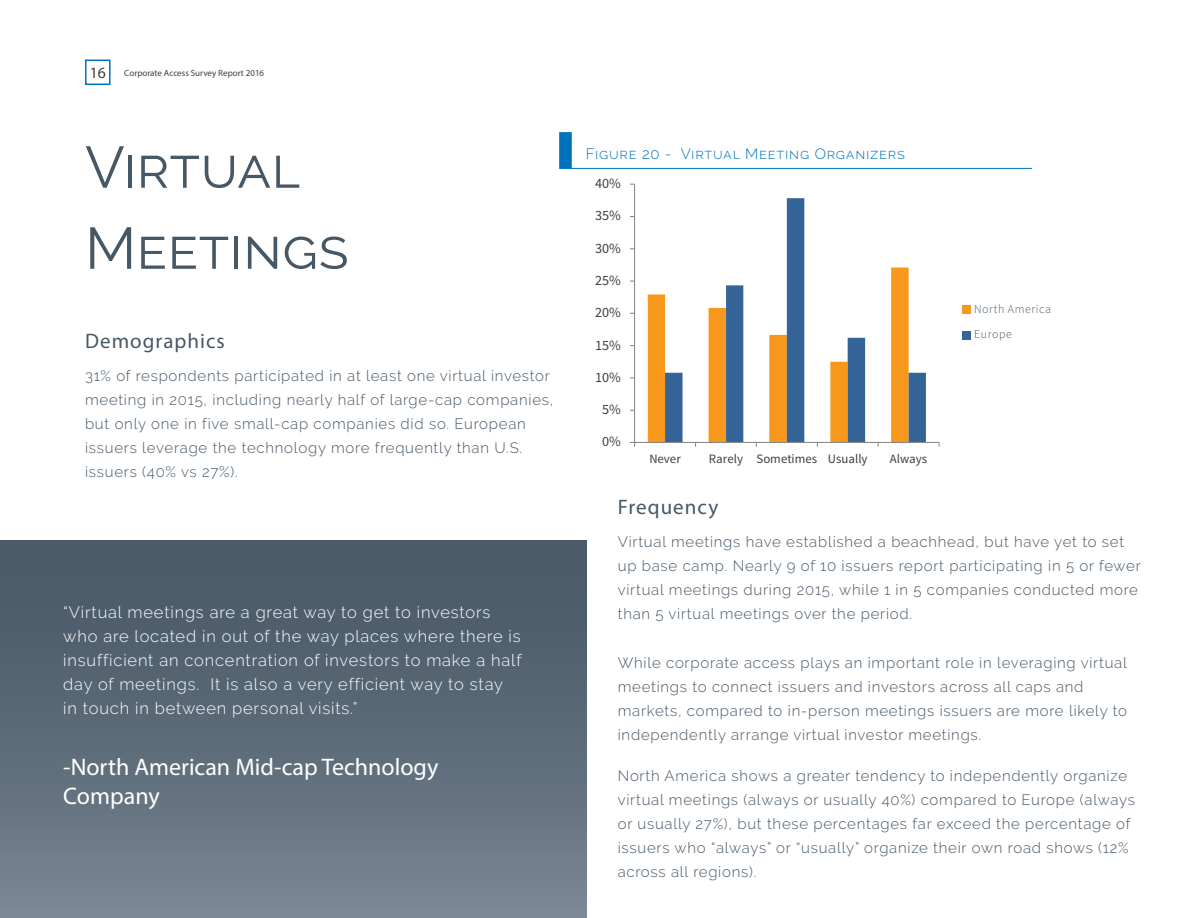
<style>
.page{position:relative;width:1188px;height:918px;background:#fff}
.page>*{position:absolute;margin:0;border:0;box-sizing:border-box;transform-origin:0 0}
.t1{font:58.5px/81px "Raleway";color:#465766}
.t2{font:24px/28.8px "Myriad Pro";color:#fff}
.t3{font:21px "Myriad Pro";letter-spacing:.05em;color:#465766}
.t4{font:300 16.5px/24px "Raleway";letter-spacing:.05em;color:#fff}
.t5{font:300 15px/24px "Raleway";letter-spacing:.05em;color:#465766}
.t6{font:300 15px "Raleway";letter-spacing:.05em;color:#0072bc}
.t7{font:14.25px/26.4px "Source Sans Pro";color:#3f3f3f}
.t8{font:12.9px "Source Sans Pro";color:#3f3f3f}
.t9{font:9px "Myriad Pro";color:#3e3e3f}
.s1{font-size:15.75px}
</style>
<div class="page">
<div style="left:85px;top:60px;width:26px;height:25px;border:2px solid #0072bc"></div>
<div style="left:648px;top:294px;width:17px;height:148px;background:#f7981d"></div>
<svg style="left:665px;top:198px;width:261px;height:244px"></svg>
<hr style="left:634px;top:184px;width:1px;height:258px;background:#868686">
<hr style="left:635px;top:442px;width:304px;height:1px;background:#868686">
<div style="left:962px;top:305px;width:8px;height:8px;background:#f7981d"></div>
<div style="left:962px;top:331px;width:8px;height:8px;background:#356499"></div>
<div style="left:559px;top:132px;width:13px;height:36px;background:#0072bc;border:2px solid #0072bc"></div>
<hr style="left:559px;top:168px;width:473px;height:1px;background:#0072bc">
<div style="left:0;top:540px;width:586px;height:378px;background:linear-gradient(to bottom,#445563,#778491)"></div>
<p class="t9" style="left:90px;top:68px;width:176px"><span class="s1">16</span> Corporate Access Survey Report 2016</p>
<h1 class="t1" style="left:85px;top:126px;width:266px">Virtual<br>Meetings</h1>
<h3 class="t3" style="left:85px;top:328px;width:141px">Demographics</h3>
<p class="t5" style="left:85px;top:363px;width:470px">31% of respondents participated in at least one virtual investor meeting in 2015, including nearly half of large-cap companies, but only one in five small-cap companies did so. European issuers leverage the technology more frequently than U.S. issuers (40% vs 27%).</p>
<p class="t4" style="left:63px;top:600px;width:460px">“Virtual meetings are a great way to get to investors who are located in out of the way places where there is insufficient an concentration of investors to make a half day of meetings. It is also a very efficient way to stay<br>in touch in between personal visits.”</p>
<h2 class="t2" style="left:63px;top:752px;width:377px">-North American Mid-cap Technology<br>Company</h2>
<p class="t6" style="left:586px;top:145px;width:321px">Figure 20 - Virtual Meeting Organizers</p>
<p class="t7" style="left:595px;top:170px;width:27px">40%</p>
<p class="t7" style="left:595px;top:203px;width:27px">35%</p>
<p class="t7" style="left:595px;top:235px;width:27px">30%</p>
<p class="t7" style="left:595px;top:267px;width:27px">25%</p>
<p class="t7" style="left:595px;top:300px;width:27px">20%</p>
<p class="t7" style="left:595px;top:332px;width:27px">15%</p>
<p class="t7" style="left:595px;top:364px;width:27px">10%</p>
<p class="t7" style="left:602px;top:397px;width:20px">5%</p>
<p class="t7" style="left:602px;top:429px;width:20px">0%</p>
<p class="t8" style="left:649px;top:451px;width:33px">Never</p>
<p class="t8" style="left:709px;top:451px;width:160px">Rarely Sometimes Usually</p>
<p class="t8" style="left:890px;top:451px;width:39px">Always</p>
<p class="t7" style="left:974px;top:295px;width:88px">North America<br>Europe</p>
<h3 class="t3" style="left:618px;top:494px;width:102px">Frequency</h3>
<p class="t5" style="left:618px;top:529px;width:525px">Virtual meetings have established a beachhead, but have yet to set up base camp. Nearly 9 of 10 issuers report participating in 5 or fewer virtual meetings during 2015, while 1 in 5 companies conducted more than 5 virtual meetings over the period.</p>
<p class="t5" style="left:618px;top:651px;width:511px">While corporate access plays an important role in leveraging virtual meetings to connect issuers and investors across all caps and markets, compared to in-person meetings issuers are more likely to independently arrange virtual investor meetings.</p>
<p class="t5" style="left:618px;top:764px;width:519px">North America shows a greater tendency to independently organize virtual meetings (always or usually 40%) compared to Europe (always or usually 27%), but these percentages far exceed the percentage of issuers who “always” or “usually” organize their own road shows (12% across all regions).</p>
</div>
